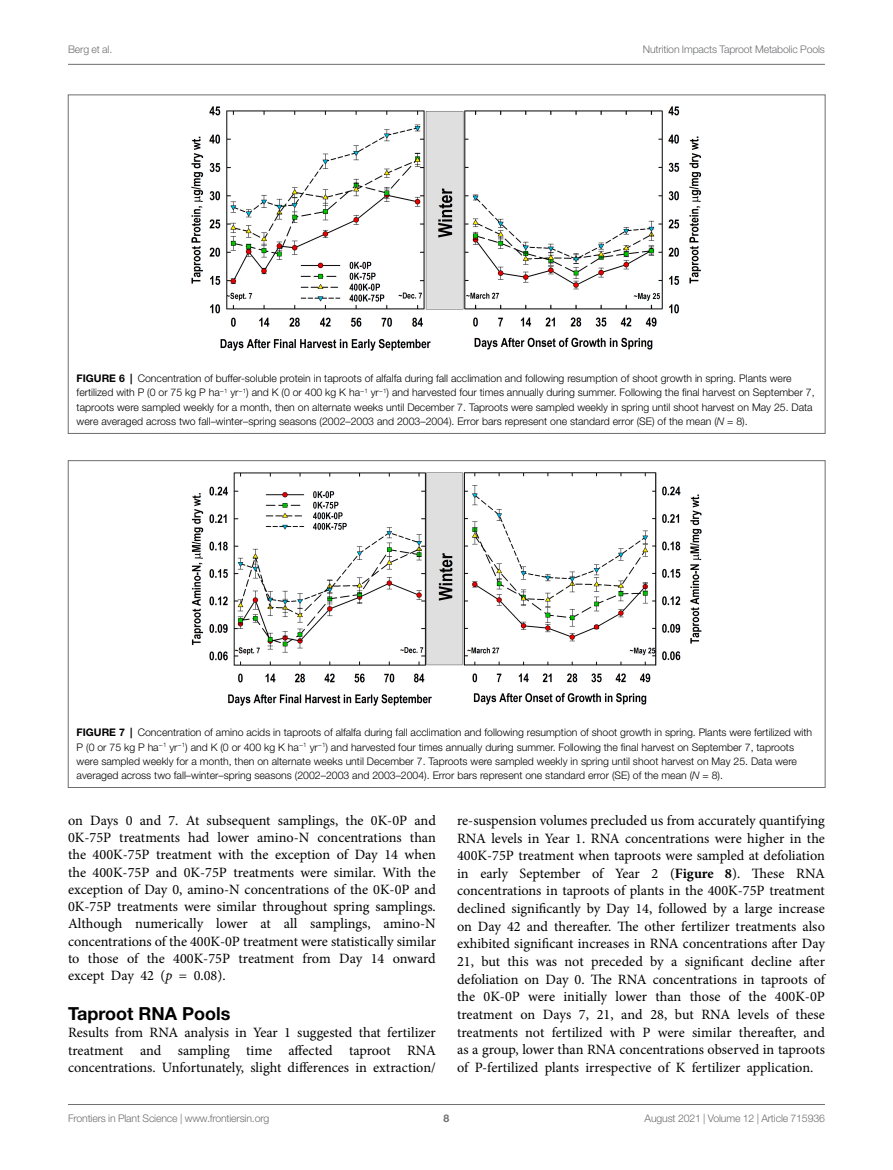
<style>
.page{position:relative;width:893px;height:1170px;background:#fff}
.page>*{position:absolute;margin:0;border:0;box-sizing:border-box;transform-origin:0 0}
.HEAD_2{font:700 18px "Helvetica Neue LT Std";color:#000}
.TEXT_FLUSH{font:14.25px/17.7px "Minion Pro";color:#000;text-align:justify}
.TEXT{font:14.25px/17.2px "Minion Pro";color:#000;text-align:justify}
.FIG_LEG{font:300 10.5px/14.2px "Helvetica Neue LT Std";color:#000}
.t1{font:300 10.5px "Helvetica Neue LT Std";letter-spacing:-.015em;color:#6d6e71}
.t2{font:700 10.5px "Helvetica Neue LT Std";color:#6d6e71}
.s1{font-weight:700}
.s2{font-style:italic}
</style>
<div class="page">
<hr style="left:68px;top:64px;width:757px;height:1px;background:#6d6e71">
<hr style="left:68px;top:1104px;width:757px;height:1px;background:#6d6e71">
<img style="left:191px;top:106px;width:511px;height:245px">
<img style="left:191px;top:472px;width:511px;height:234px">
<p class="t1" style="left:68px;top:42px;width:46px">Berg et al.</p>
<p class="t1" style="left:643px;top:42px;width:183px">Nutrition Impacts Taproot Metabolic Pools</p>
<p class="FIG_LEG" style="left:77px;top:371px;width:739px"><span class="s1">FIGURE 6 |</span> Concentration of buffer-soluble protein in taproots of alfalfa during fall acclimation and following resumption of shoot growth in spring. Plants were fertilized with P (0 or 75 kg P ha<sup>−</sup><sup>1</sup> yr<sup>−</sup><sup>1</sup>) and K (0 or 400 kg K ha<sup>−</sup><sup>1</sup> yr<sup>−</sup><sup>1</sup>) and harvested four times annually during summer. Following the final harvest on September 7, taproots were sampled weekly for a month, then on alternate weeks until December 7. Taproots were sampled weekly in spring until shoot harvest on May 25. Data were averaged across two fall–winter–spring seasons (2002–2003 and 2003–2004). Error bars represent one standard error (SE) of the mean (<span class="s2">N</span> = 8).</p>
<p class="FIG_LEG" style="left:77px;top:725px;width:737px"><span class="s1">FIGURE 7 |</span> Concentration of amino acids in taproots of alfalfa during fall acclimation and following resumption of shoot growth in spring. Plants were fertilized with P (0 or 75 kg P ha<sup>−</sup><sup>1</sup> yr<sup>−</sup><sup>1</sup>) and K (0 or 400 kg K ha<sup>−</sup><sup>1</sup> yr<sup>−</sup><sup>1</sup>) and harvested four times annually during summer. Following the final harvest on September 7, taproots were sampled weekly for a month, then on alternate weeks until December 7. Taproots were sampled weekly in spring until shoot harvest on May 25. Data were averaged across two fall–winter–spring seasons (2002–2003 and 2003–2004). Error bars represent one standard error (SE) of the mean (<span class="s2">N</span> = 8).</p>
<p class="TEXT" style="left:68px;top:811px;width:369px">on Days 0 and 7. At subsequent samplings, the 0K-0P and 0K-75P treatments had lower amino-N concentrations than the 400K-75P treatment with the exception of Day 14 when the 400K-75P and 0K-75P treatments were similar. With the exception of Day 0, amino-N concentrations of the 0K-0P and 0K-75P treatments were similar throughout spring samplings.<br>Although numerically lower at all samplings, amino-N concentrations of the 400K-0P treatment were statistically similar to those of the 400K-75P treatment from Day 14 onward except Day 42 (<span class="s2">p</span> = 0.08).</p>
<p class="HEAD_2" style="left:68px;top:1002px;width:164px">Taproot RNA Pools</p>
<p class="TEXT_FLUSH" style="left:68px;top:1024px;width:369px;line-height:17.2px">Results from RNA analysis in Year 1 suggested that fertilizer treatment and sampling time affected taproot RNA concentrations. Unfortunately, slight differences in extraction/</p>
<p class="TEXT_FLUSH" style="left:457px;top:811px;width:369px">re-suspension volumes precluded us from accurately quantifying RNA levels in Year 1. RNA concentrations were higher in the 400K-75P treatment when taproots were sampled at defoliation in early September of Year 2 (<span class="s1">Figure 8</span>). These RNA concentrations in taproots of plants in the 400K-75P treatment declined significantly by Day 14, followed by a large increase on Day 42 and thereafter. The other fertilizer treatments also exhibited significant increases in RNA concentrations after Day 21, but this was not preceded by a significant decline after defoliation on Day 0. The RNA concentrations in taproots of the 0K-0P were initially lower than those of the 400K-0P treatment on Days 7, 21, and 28, but RNA levels of these treatments not fertilized with P were similar thereafter, and as a group, lower than RNA concentrations observed in taproots of P-fertilized plants irrespective of K fertilizer application.</p>
<p class="t1" style="left:68px;top:1111px;width:203px">Frontiers in Plant Science | www.frontiersin.org</p>
<p class="t2" style="left:444px;top:1111px;width:7px">8</p>
<p class="t1" style="left:645px;top:1111px;width:182px">August 2021 | Volume 12 | Article 715936</p>
</div>
